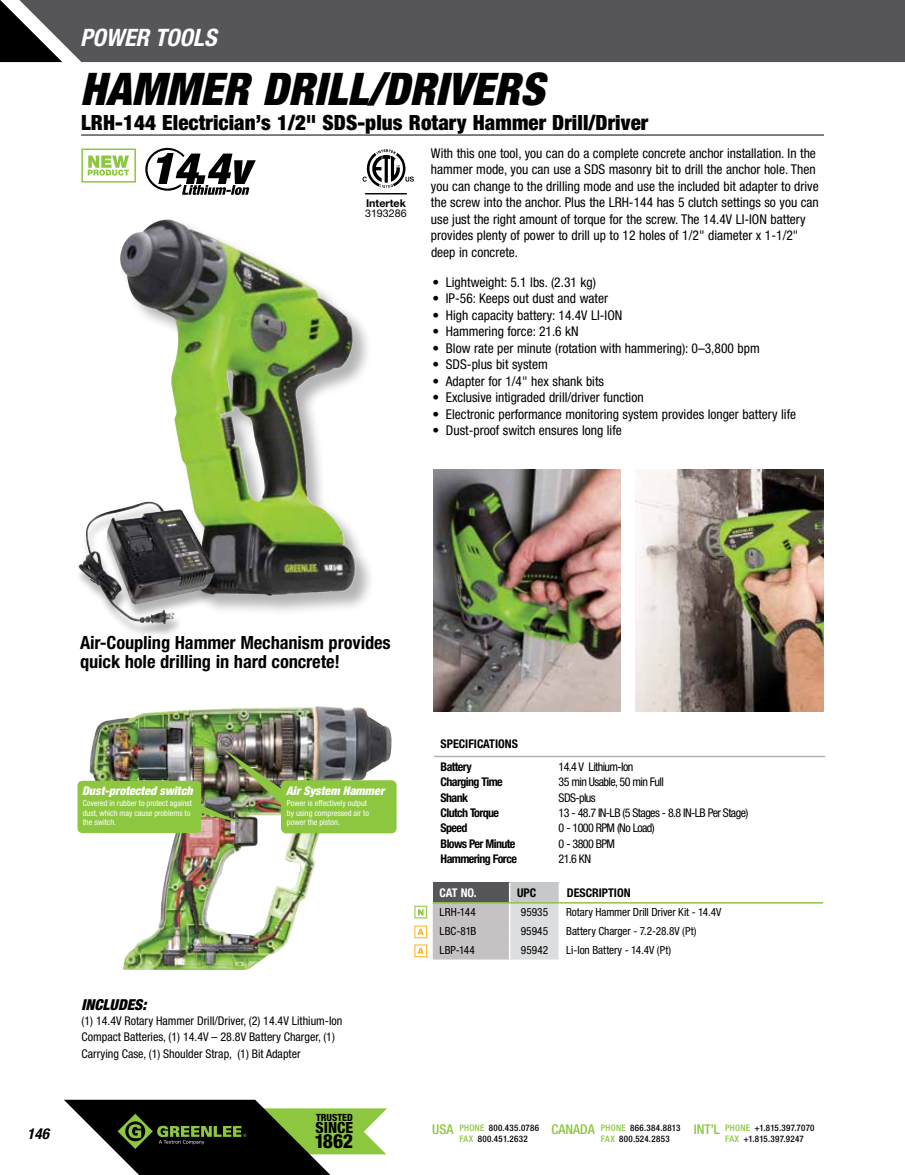
<style>
.page{position:relative;width:905px;height:1175px;background:#fff}
.page>*{position:absolute;margin:0;border:0;box-sizing:border-box;transform-origin:0 0}
.t1{font:italic 900 condensed 45px "Helvetica Neue LT Std";letter-spacing:.005em;color:#000}
.t2{font:italic 700 condensed 24px "Helvetica Neue LT Std";color:#fff}
.t3{font:900 condensed 21px "Helvetica Neue LT Std";letter-spacing:.005em;color:#000}
.t4{font:800 condensed 19.5px "Helvetica Neue LT Std";color:#000}
.t5{font:700 condensed 18.15px/19.6px "Helvetica Neue LT Std";letter-spacing:-.02em;color:#000}
.t6{font:800 condensed 15.45px "Helvetica Neue LT Std";color:#000}
.t7{font:italic 900 condensed 15.15px "Helvetica Neue LT Std";color:#000}
.t8{font:italic 700 condensed 15px "Helvetica Neue LT Std";color:#000}
.t9{font:condensed 13.5px/16.5px "Helvetica Neue LT Std";color:#000}
.t10{font:500 condensed 13.5px "Helvetica Neue LT Std";color:#8dc63f}
.t11{font:condensed 12px/16.5px "Helvetica Neue LT Std";color:#000}
.t12{font:condensed 12px "Helvetica Neue LT Std";letter-spacing:-.05em;color:#000}
.t13{font:700 condensed 12px "Helvetica Neue LT Std";letter-spacing:-.05em;color:#000}
.t14{font:italic 900 condensed 12px "Helvetica Neue LT Std";color:#fff}
.t15{font:700 condensed 12px/22.8px "Helvetica Neue LT Std";letter-spacing:-.01em;color:#000}
.t16{font:700 condensed 12px "Helvetica Neue LT Std";color:#000}
.t17{font:700 condensed 12px "Helvetica Neue LT Std";color:#fff}
.t18{font:condensed 11.25px "Helvetica Neue LT Std";letter-spacing:-.005em;color:#000}
.t19{font:700 10.8px "Helvetica Neue LT Std";color:#000}
.t20{font:10.65px "Helvetica Neue LT Std";color:#000}
.t21{font:800 condensed 9.9px "Helvetica Neue LT Std";color:#000}
.t22{font:500 condensed 9px "Helvetica Neue LT Std";letter-spacing:.03em;color:#000}
.t23{font:condensed 8.25px/9.1px "Helvetica Neue LT Std";color:#fff}
.s1{color:#8dc63f}
</style>
<div class="page">
<div style="left:81px;top:0;width:823px;height:62px;background:#56565a"></div>
<svg style="left:64px;top:1099px;width:323px;height:75px"></svg>
<svg style="left:0;top:0;width:81px;height:62px"></svg>
<hr style="left:81px;top:134px;width:743px;height:2px;background:#56565a">
<svg style="left:362px;top:149px;width:52px;height:39px"></svg>
<hr style="left:365px;top:193px;width:42px;height:1px;background:#000">
<div style="left:119px;top:219px;width:257px;height:397px;background:#000;opacity:.3"></div>
<img style="left:119px;top:219px;width:238px;height:379px">
<img style="left:636px;top:470px;width:188px;height:242px">
<img style="left:434px;top:470px;width:187px;height:242px">
<img style="left:89px;top:706px;width:304px;height:264px">
<div style="left:281px;top:780px;width:115px;height:53px;background:#8dc63f;border-radius:5px"></div>
<img style="left:177px;top:747px;width:130px;height:76px">
<div style="left:77px;top:780px;width:124px;height:53px;background:#8dc63f;border-radius:5px"></div>
<div style="left:74px;top:503px;width:150px;height:135px;background:#000;opacity:.3"></div>
<img style="left:78px;top:502px;width:96px;height:122px">
<hr style="left:559px;top:902px;width:264px;height:1px;background:#8dc63f">
<svg style="left:433px;top:882px;width:127px;height:77px;background:#babab9"></svg>
<hr style="left:558px;top:882px;width:2px;height:20px;background:#fff">
<svg style="left:414px;top:905px;width:13px;height:13px"></svg>
<svg style="left:418px;top:909px;width:5px;height:6px"></svg>
<div style="left:81px;top:148px;width:55px;height:34px;background:#fff;border:2px solid #8dc63f"></div>
<svg style="left:88px;top:155px;width:41px;height:21px"></svg>
<hr style="left:434px;top:755px;width:391px;height:2px;background:#b3b2b3">
<div style="left:414px;top:925px;width:13px;height:13px;background:#fff;border:1px solid #fcb525"></div>
<svg style="left:417px;top:928px;width:7px;height:7px"></svg>
<svg style="left:414px;top:944px;width:13px;height:13px"></svg>
<svg style="left:417px;top:947px;width:7px;height:6px"></svg>
<svg style="left:145px;top:148px;width:111px;height:47px"></svg>
<h2 class="t2" style="left:80px;top:22px;width:138px">POWER TOOLS</h2>
<h1 class="t1" style="left:200px;top:61px;width:342px">er Drill/Drivers</h1>
<h1 class="t1" style="left:80px;top:61px;width:61px">Hamm</h1>
<h3 class="t3" style="left:81px;top:109px;width:568px">LRH-144 Electrician’s 1/2" SDS-plus Rotary Hammer Drill/Driver</h3>
<p class="t19" style="left:366px;top:196px;width:41px">Intertek</p>
<p class="t20" style="left:365px;top:207px;width:43px">3193286</p>
<p class="t9" style="left:431px;top:145px;width:389px">With this one tool, you can do a complete concrete anchor installation. In the hammer mode, you can use a SDS masonry bit to drill the anchor hole. Then you can change to the drilling mode and use the included bit adapter to drive the screw into the anchor. Plus the LRH-144 has 5 clutch settings so you can use just the right amount of torque for the screw. The 14.4V LI-ION battery provides plenty of power to drill up to 12 holes of 1/2" diameter x 1-1/2" deep in concrete.</p>
<p class="t9" style="left:432px;top:273px;width:165px">• Lightweight: 5.1 lbs. (2.31 kg)</p>
<p class="t9" style="left:432px;top:290px;width:177px">• IP-56: Keeps out dust and water</p>
<p class="t9" style="left:432px;top:306px;width:191px">• High capacity battery: 14.4V LI-ION</p>
<p class="t9" style="left:432px;top:323px;width:148px">• Hammering force: 21.6 kN</p>
<p class="t9" style="left:432px;top:339px;width:329px">• Blow rate per minute (rotation with hammering): 0–3,800 bpm</p>
<p class="t9" style="left:432px;top:356px;width:117px">• SDS-plus bit system</p>
<p class="t9" style="left:432px;top:372px;width:173px">• Adapter for 1/4" hex shank bits</p>
<p class="t9" style="left:432px;top:389px;width:213px">• Exclusive intigraded drill/driver function</p>
<p class="t9" style="left:432px;top:405px;width:365px">• Electronic performance monitoring system provides longer battery life</p>
<p class="t9" style="left:432px;top:422px;width:191px">• Dust-proof switch ensures long life</p>
<h3 class="t5" style="left:80px;top:632px;width:312px">Air-Coupling Hammer Mechanism provides quick hole drilling in hard concrete!</h3>
<p class="t14" style="left:82px;top:783px;width:112px">Dust-protected switch</p>
<p class="t23" style="left:83px;top:799px;width:111px">Covered in rubber to protect against dust, which may cause problems to the switch.</p>
<p class="t14" style="left:286px;top:783px;width:101px">Air System Hammer</p>
<p class="t23" style="left:287px;top:799px;width:84px">Power is effectively output by using compressed air to power the piston.</p>
<p class="t8" style="left:27px;top:1124px;width:23px">146</p>
<p class="t7" style="left:82px;top:995px;width:66px">Incl udes:</p>
<p class="t11" style="left:82px;top:1012px;width:262px">(1) 14.4V Rotary Hammer Drill/Driver, (2) 14.4V Lithium-Ion<br>Compact Batteries, (1) 14.4V – 28.8V Battery Charger, (1)<br>Carrying Case, (1) Shoulder Strap, (1) Bit Adapter</p>
<p class="t21" style="left:316px;top:1111px;width:38px">TRUSTED</p>
<p class="t6" style="left:315px;top:1118px;width:39px">SINCE</p>
<h3 class="t4" style="left:314px;top:1129px;width:40px">1862</h3>
<p class="t15" style="left:440px;top:732px;width:78px">SPECIFICATIONS<br>Battery</p>
<p class="t12" style="left:558px;top:760px;width:76px">14.4 V Lithium-Ion</p>
<p class="t13" style="left:440px;top:775px;width:64px">Charging Time</p>
<p class="t12" style="left:558px;top:775px;width:107px">35 min Usable, 50 min Full</p>
<p class="t13" style="left:440px;top:790px;width:29px">Shank</p>
<p class="t11" style="left:558px;top:789px;width:39px">SDS-plus</p>
<p class="t13" style="left:440px;top:805px;width:60px">Clutch Torque</p>
<p class="t12" style="left:558px;top:806px;width:191px">13 - 48.7 IN-LB (5 Stages - 8.8 IN-LB Per Stage)</p>
<p class="t13" style="left:440px;top:821px;width:28px">Speed</p>
<p class="t12" style="left:558px;top:821px;width:98px">0 - 1000 RPM (No Load)</p>
<p class="t13" style="left:440px;top:836px;width:76px">Blows Per Minute</p>
<p class="t11" style="left:558px;top:835px;width:58px">0 - 3800 BPM</p>
<p class="t13" style="left:440px;top:851px;width:78px">Hammering Force</p>
<p class="t11" style="left:558px;top:850px;width:34px">21.6 KN</p>
<p class="t17" style="left:439px;top:885px;width:39px">Cat No.</p>
<p class="t13" style="left:517px;top:885px;width:21px">UPC</p>
<p class="t16" style="left:567px;top:885px;width:64px">Description</p>
<p class="t18" style="left:439px;top:905px;width:38px">LRH-144</p>
<p class="t18" style="left:521px;top:905px;width:29px">95935</p>
<p class="t18" style="left:566px;top:905px;width:157px">Rotary Hammer Drill Driver Kit - 14.4V</p>
<p class="t18" style="left:439px;top:924px;width:38px">LBC-81B</p>
<p class="t18" style="left:521px;top:924px;width:29px">95945</p>
<p class="t18" style="left:566px;top:924px;width:132px">Battery Charger - 7.2-28.8V (Pt)</p>
<p class="t18" style="left:439px;top:943px;width:37px">LBP-144</p>
<p class="t18" style="left:521px;top:943px;width:29px">95942</p>
<p class="t18" style="left:566px;top:943px;width:106px">Li-Ion Battery - 14.4V (Pt)</p>
<p class="t10" style="left:432px;top:1121px;width:23px">USA</p>
<p class="t10" style="left:551px;top:1121px;width:45px">CANADA</p>
<p class="t10" style="left:693px;top:1121px;width:28px">INT’L</p>
<p class="t22" style="left:459px;top:1133px;width:70px"><span class="s1">FAX</span> 800.451.2632</p>
<p class="t22" style="left:600px;top:1133px;width:70px"><span class="s1">FAX</span> 800.524.2853</p>
<p class="t22" style="left:725px;top:1133px;width:80px"><span class="s1">FAX</span> +1.815.397.9247</p>
<p class="t22" style="left:459px;top:1122px;width:81px"><span class="s1">PHONE</span> 800.435.0786</p>
<p class="t22" style="left:600px;top:1122px;width:81px"><span class="s1">PHONE</span> 866.384.8813</p>
<p class="t22" style="left:725px;top:1122px;width:91px"><span class="s1">PHONE</span> +1.815.397.7070</p>
</div>
